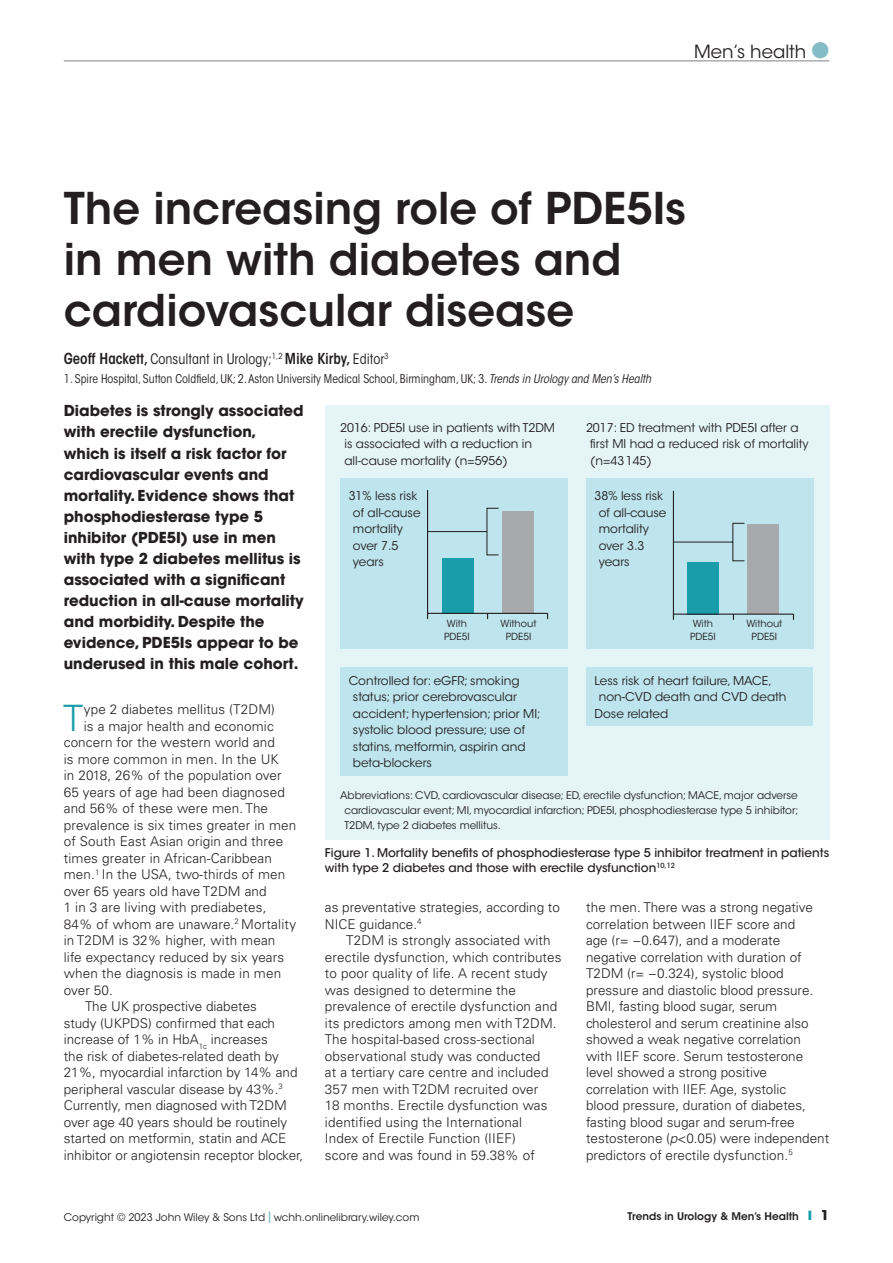
<style>
.page{position:relative;width:893px;height:1263px;background:#fff}
.page>*{position:absolute;margin:0;border:0;box-sizing:border-box;transform-origin:0 0}
.t1{font:600 43.5px/51px "ITC Avant Garde Std";color:#231f20}
.t2{font:300 36.3px "Univers LT Std";color:#199daa}
.t3{font:18px "ITC Avant Garde Std";color:#231f20}
.t4{font:700 15px/21px "ITC Avant Garde Std";color:#231f20}
.t5{font:condensed 14.25px "ITC Avant Garde Std";color:#231f20}
.t6{font:300 13.5px/16.5px "Univers LT Std";color:#231f20}
.t7{font:12px/16.5px "ITC Avant Garde Std";color:#231f20}
.t8{font:500 12px/15px "ITC Avant Garde Std";color:#231f20}
.t9{font:condensed 12px "ITC Avant Garde Std";color:#231f20}
.t10{font:10.5px/15px "ITC Avant Garde Std";color:#231f20;text-align:justify}
.t11{font:600 10.5px "ITC Avant Garde Std";color:#231f20}
.t12{font:9.75px "ITC Avant Garde Std";color:#231f20}
.s1{color:#83bcc5}
.s2{font-weight:600;font-size:15px}
.s3{font-style:italic}
.s4{color:#6fb3bd}
.s5{color:#199daa}
.s6{font-weight:700;font-size:13.5px}
</style>
<div class="page">
<hr style="left:64px;top:61px;width:765px;height:1px;background:#808285">
<div style="left:325px;top:405px;width:504px;height:435px;background:#e5f5f7"></div>
<div style="left:340px;top:667px;width:227px;height:109px;background:#bee5ed"></div>
<div style="left:586px;top:667px;width:226px;height:59px;background:#bee5ed"></div>
<div style="left:340px;top:478px;width:228px;height:170px;background:#bee5ed"></div>
<svg style="left:427px;top:490px;width:121px;height:130px"></svg>
<div style="left:586px;top:478px;width:228px;height:170px;background:#bee5ed"></div>
<svg style="left:673px;top:490px;width:121px;height:130px"></svg>
<h3 class="t3" style="left:694px;top:41px;width:137px">Men’s health <span class="s1">●</span></h3>
<h1 class="t1" style="left:64px;top:182px;width:624px">The increasing role of PDE5Is in men with diabetes and cardiovascular disease</h1>
<p class="t5" style="left:64px;top:350px;width:326px"><span class="s2">Geoff Hackett,</span> Consultant in Urology;<sup>1,2</sup> <span class="s2">Mike Kirby,</span> Editor<sup>3</sup></p>
<p class="t9" style="left:64px;top:372px;width:589px">1. Spire Hospital, Sutton Coldfield, UK; 2. Aston University Medical School, Birmingham, UK; 3. <span class="s3">Trends in Urology and Men’s Health</span></p>
<p class="t4" style="left:64px;top:400px;width:241px">Diabetes is strongly associated with erectile dysfunction, which is itself a risk factor for cardiovascular events and mortality. Evidence shows that phosphodiesterase type 5 inhibitor (PDE5I) use in men with type 2 diabetes mellitus is associated with a significant reduction in all-cause mortality and morbidity. Despite the evidence, PDE5Is appear to be underused in this male cohort.</p>
<p class="t7" style="left:344px;top:419px;width:212px;text-indent:-4px">2016: PDE5I use in patients with T2DM is associated with a reduction in all-cause mortality (n=5956)</p>
<p class="t7" style="left:590px;top:419px;width:220px;text-indent:-4px">2017: ED treatment with PDE5I after a first MI had a reduced risk of mortality (n=43145)</p>
<p class="t7" style="left:353px;top:488px;width:69px;text-indent:-4px">31% less risk of all-cause mortality over 7.5 years</p>
<p class="t7" style="left:599px;top:488px;width:69px;text-indent:-4px">38% less risk of all-cause mortality over 3.3 years</p>
<p class="t12" style="left:447px;top:618px;width:22px">With</p>
<p class="t12" style="left:501px;top:618px;width:37px">Without</p>
<p class="t12" style="left:444px;top:630px;width:27px">PDE5I</p>
<p class="t12" style="left:506px;top:630px;width:27px">PDE5I</p>
<p class="t12" style="left:693px;top:618px;width:22px">With</p>
<p class="t12" style="left:746px;top:618px;width:37px">Without</p>
<p class="t12" style="left:690px;top:630px;width:27px">PDE5I</p>
<p class="t12" style="left:752px;top:630px;width:27px">PDE5I</p>
<h2 class="t2" style="left:63px;top:696px;width:22px">T</h2>
<p class="t6" style="left:84px;top:701px;width:193px">ype 2 diabetes mellitus (T2DM)</p>
<p class="t6" style="left:84px;top:717px;width:191px">is a major health and economic</p>
<p class="t6" style="left:64px;top:734px;width:213px">concern for the western world and</p>
<p class="t6" style="left:64px;top:750px;width:217px">is more common in men. In the UK</p>
<p class="t6" style="left:64px;top:767px;width:219px">in 2018, 26% of the population over</p>
<p class="t6" style="left:64px;top:783px;width:223px">65 years of age had been diagnosed</p>
<p class="t6" style="left:64px;top:800px;width:206px">and 56% of these were men. The</p>
<p class="t6" style="left:64px;top:816px;width:234px">prevalence is six times greater in men</p>
<p class="t6" style="left:64px;top:833px;width:221px">of South East Asian origin and three</p>
<p class="t6" style="left:64px;top:849px;width:210px">times greater in African-Caribbean</p>
<p class="t6" style="left:64px;top:866px;width:223px">men.<sup>1</sup> In the USA, two-thirds of men</p>
<p class="t6" style="left:64px;top:882px;width:204px">over 65 years old have T2DM and</p>
<p class="t6" style="left:64px;top:899px;width:204px">1 in 3 are living with prediabetes,</p>
<p class="t6" style="left:64px;top:915px;width:234px">84% of whom are unaware.<sup>2</sup> Mortality</p>
<p class="t6" style="left:64px;top:932px;width:213px">in T2DM is 32% higher, with mean</p>
<p class="t6" style="left:64px;top:948px;width:222px">life expectancy reduced by six years</p>
<p class="t6" style="left:64px;top:965px;width:219px">when the diagnosis is made in men</p>
<p class="t6" style="left:64px;top:981px;width:51px">over 50.</p>
<p class="t6" style="left:85px;top:998px;width:174px">The UK prospective diabetes</p>
<p class="t6" style="left:64px;top:1014px;width:213px">study (UKPDS) confirmed that each</p>
<p class="t6" style="left:64px;top:1031px;width:206px">increase of 1% in HbA<sub>1c</sub> increases</p>
<p class="t6" style="left:64px;top:1047px;width:217px">the risk of diabetes-related death by</p>
<p class="t6" style="left:64px;top:1064px;width:235px">21%, myocardial infarction by 14% and</p>
<p class="t6" style="left:64px;top:1080px;width:221px">peripheral vascular disease by 43%.<sup>3</sup></p>
<p class="t6" style="left:64px;top:1097px;width:225px">Currently, men diagnosed with T2DM</p>
<p class="t6" style="left:64px;top:1113px;width:225px">over age 40 years should be routinely</p>
<p class="t6" style="left:64px;top:1130px;width:224px">started on metformin, statin and ACE</p>
<p class="t6" style="left:64px;top:1146px;width:241px">inhibitor or angiotensin receptor blocker,</p>
<p class="t7" style="left:353px;top:672px;width:189px;text-indent:-4px">Controlled for: eGFR; smoking status; prior cerebrovascular accident; hypertension; prior MI; systolic blood pressure; use of statins, metformin, aspirin and beta-blockers</p>
<p class="t7" style="left:595px;top:672px;width:179px">Less risk of heart failure, MACE,</p>
<p class="t7" style="left:599px;top:689px;width:189px">non-CVD death and CVD death</p>
<p class="t7" style="left:595px;top:705px;width:75px">Dose related</p>
<p class="t10" style="left:344px;top:788px;width:456px;text-indent:-4px">Abbreviations: CVD, cardiovascular disease; ED, erectile dysfunction; MACE, major adverse cardiovascular event; MI, myocardial infarction; PDE5I, phosphodiesterase type 5 inhibitor; T2DM, type 2 diabetes mellitus.</p>
<p class="t8" style="left:325px;top:845px;width:506px">Figure 1. Mortality benefits of phosphodiesterase type 5 inhibitor treatment in patients with type 2 diabetes and those with erectile dysfunction<sup>10,12</sup></p>
<p class="t6" style="left:325px;top:899px;width:237px">as preventative strategies, according to<br>NICE guidance.<sup>4</sup></p>
<p class="t6" style="left:325px;top:932px;width:238px;text-indent:21px">T2DM is strongly associated with erectile dysfunction, which contributes to poor quality of life. A recent study was designed to determine the prevalence of erectile dysfunction and its predictors among men with T2DM.<br>The hospital-based cross-sectional observational study was conducted<br>at a tertiary care centre and included 357 men with T2DM recruited over<br>18 months. Erectile dysfunction was identified using the International<br>Index of Erectile Function (IIEF)<br>score and was found in 59.38% of</p>
<p class="t6" style="left:586px;top:899px;width:245px">the men. There was a strong negative correlation between IIEF score and<br>age (r= −0.647), and a moderate negative correlation with duration of T2DM (r= −0.324), systolic blood pressure and diastolic blood pressure.<br>BMI, fasting blood sugar, serum cholesterol and serum creatinine also showed a weak negative correlation with IIEF score. Serum testosterone level showed a strong positive correlation with IIEF. Age, systolic<br>blood pressure, duration of diabetes, fasting blood sugar and serum-free testosterone (<span class="s3">p</span>&lt;0.05) were independent predictors of erectile dysfunction.<sup>5</sup></p>
<p class="t10" style="left:64px;top:1210px;width:357px">Copyright © 2023 John Wiley &amp; Sons Ltd <span class="s4">❘</span> wchh.onlinelibrary.wiley.com</p>
<p class="t11" style="left:628px;top:1209px;width:203px">Trends in Urology &amp; Men’s Health <span class="s5">❙</span> <span class="s6">1</span></p>
</div>
